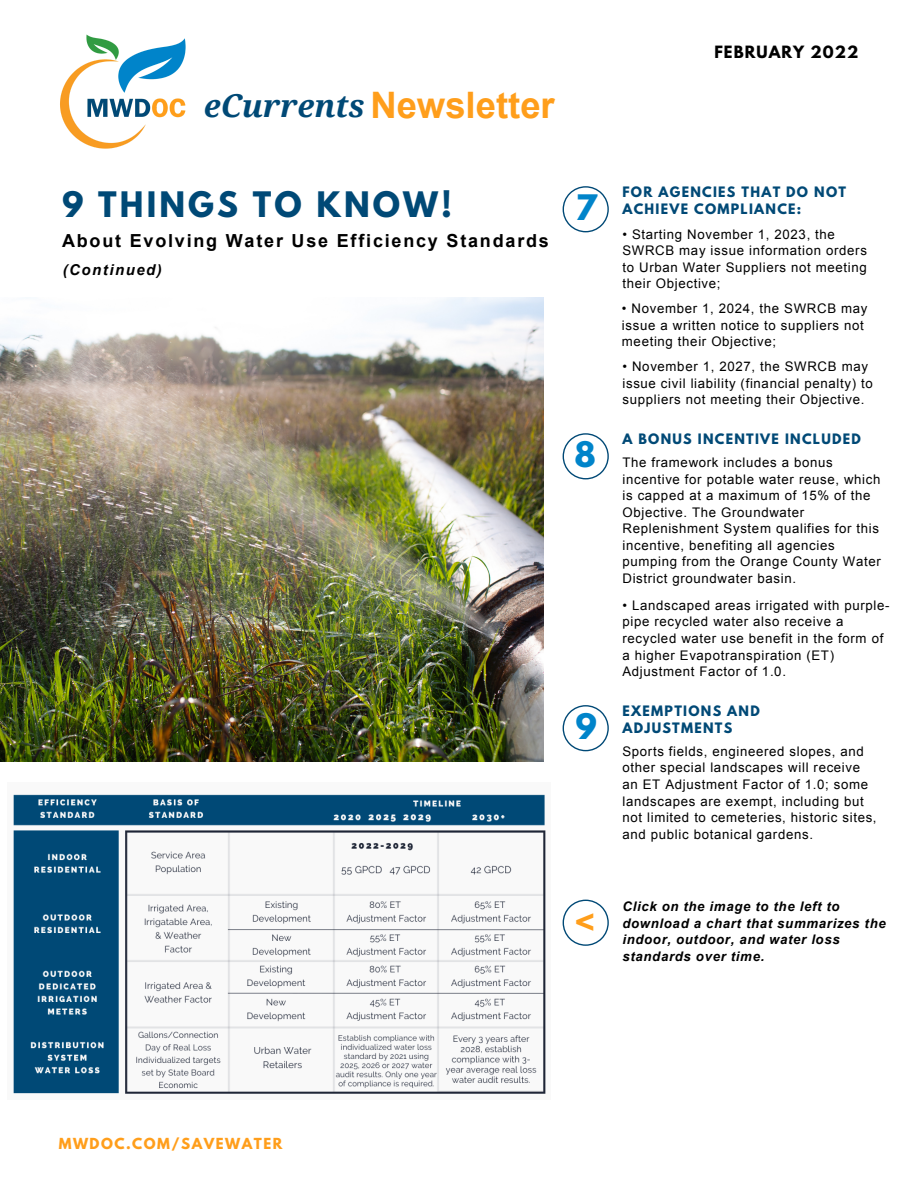
<style>
.page{position:relative;width:918px;height:1188px;background:#fff}
.page>*{position:absolute;margin:0;border:0;box-sizing:border-box;transform-origin:0 0}
.t1{font:700 36.45px "Arial";color:#ff9e1b}
.t2{font:italic 700 31.5px "Droid Serif";color:#004976}
.t3{font:700 31.2px "League Spartan";letter-spacing:.1em;color:#004976}
.t4{font:700 31.2px "League Spartan";color:#0084ca}
.t5{font:700 31.2px "League Spartan";color:#ff9e1b}
.t6{font:700 18px "Arial";letter-spacing:.1em;color:#000}
.t7{font:700 15px "League Spartan";letter-spacing:.07em;color:#000}
.t8{font:italic 700 15px "Arial";letter-spacing:.1em;color:#000}
.t9{font:700 13.5px "League Spartan";letter-spacing:.11em;color:#ff9e1b}
.t10{font:13.2px/16.5px "Arial";letter-spacing:.05em;color:#000}
.t11{font:italic 700 13.2px/16.5px "Arial";letter-spacing:.05em;color:#000}
.t12{font:700 12.75px/17px "League Spartan";letter-spacing:.1em;color:#004976}
</style>
<div class="page">
<img style="left:60px;top:34px;width:126px;height:115px">
<svg style="left:563px;top:433px;width:46px;height:46px"></svg>
<svg style="left:563px;top:705px;width:46px;height:46px"></svg>
<svg style="left:563px;top:186px;width:46px;height:46px"></svg>
<img style="left:0;top:297px;width:543px;height:465px">
<img style="left:13px;top:794px;width:533px;height:300px">
<svg style="left:563px;top:900px;width:46px;height:46px"></svg>
<p class="t2" style="left:204px;top:88px;width:162px">eCurrents</p>
<p class="t1" style="left:370px;top:85px;width:186px">Newsletter</p>
<p class="t7" style="left:714px;top:44px;width:146px">FEBRUARY 2022</p>
<p class="t3" style="left:62px;top:189px;width:392px">9 THINGS TO KNOW!</p>
<p class="t6" style="left:62px;top:231px;width:488px">About Evolving Water Use Efficiency Standards</p>
<p class="t8" style="left:63px;top:262px;width:101px">(Continued)</p>
<p class="t4" style="left:576px;top:192px;width:23px">7</p>
<p class="t12" style="left:622px;top:185px;width:225px">FOR AGENCIES THAT DO NOT<br>ACHIEVE COMPLIANCE:</p>
<p class="t10" style="left:622px;top:226px;width:246px">• Starting November 1, 2023, the<br>SWRCB may issue information orders to Urban Water Suppliers not meeting their Objective;</p>
<p class="t10" style="left:622px;top:300px;width:247px">• November 1, 2024, the SWRCB may issue a written notice to suppliers not meeting their Objective;</p>
<p class="t10" style="left:622px;top:358px;width:252px">• November 1, 2027, the SWRCB may issue civil liability (financial penalty) to suppliers not meeting their Objective.</p>
<p class="t4" style="left:574px;top:439px;width:23px">8</p>
<p class="t12" style="left:622px;top:432px;width:240px">A BONUS INCENTIVE INCLUDED</p>
<p class="t10" style="left:622px;top:454px;width:260px">The framework includes a bonus incentive for potable water reuse, which is capped at a maximum of 15% of the Objective. The Groundwater Replenishment System qualifies for this incentive, benefiting all agencies pumping from the Orange County Water District groundwater basin.</p>
<p class="t10" style="left:622px;top:597px;width:269px">• Landscaped areas irrigated with purple&shy;pipe recycled water also receive a recycled water use benefit in the form of a higher Evapotranspiration (ET)<br>Adjustment Factor of 1.0.</p>
<p class="t4" style="left:576px;top:711px;width:23px">9</p>
<p class="t12" style="left:622px;top:704px;width:139px">EXEMPTIONS AND<br>ADJUSTMENTS</p>
<p class="t10" style="left:622px;top:743px;width:256px">Sports fields, engineered slopes, and other special landscapes will receive an ET Adjustment Factor of 1.0; some landscapes are exempt, including but not limited to cemeteries, historic sites, and public botanical gardens.</p>
<p class="t5" style="left:574px;top:907px;width:22px">&lt;</p>
<p class="t11" style="left:622px;top:899px;width:265px">Click on the image to the left to download a chart that summarizes the indoor, outdoor, and water loss standards over time.</p>
<p class="t9" style="left:59px;top:1137px;width:225px">MWDOC.COM/SAVEWATER</p>
</div>
